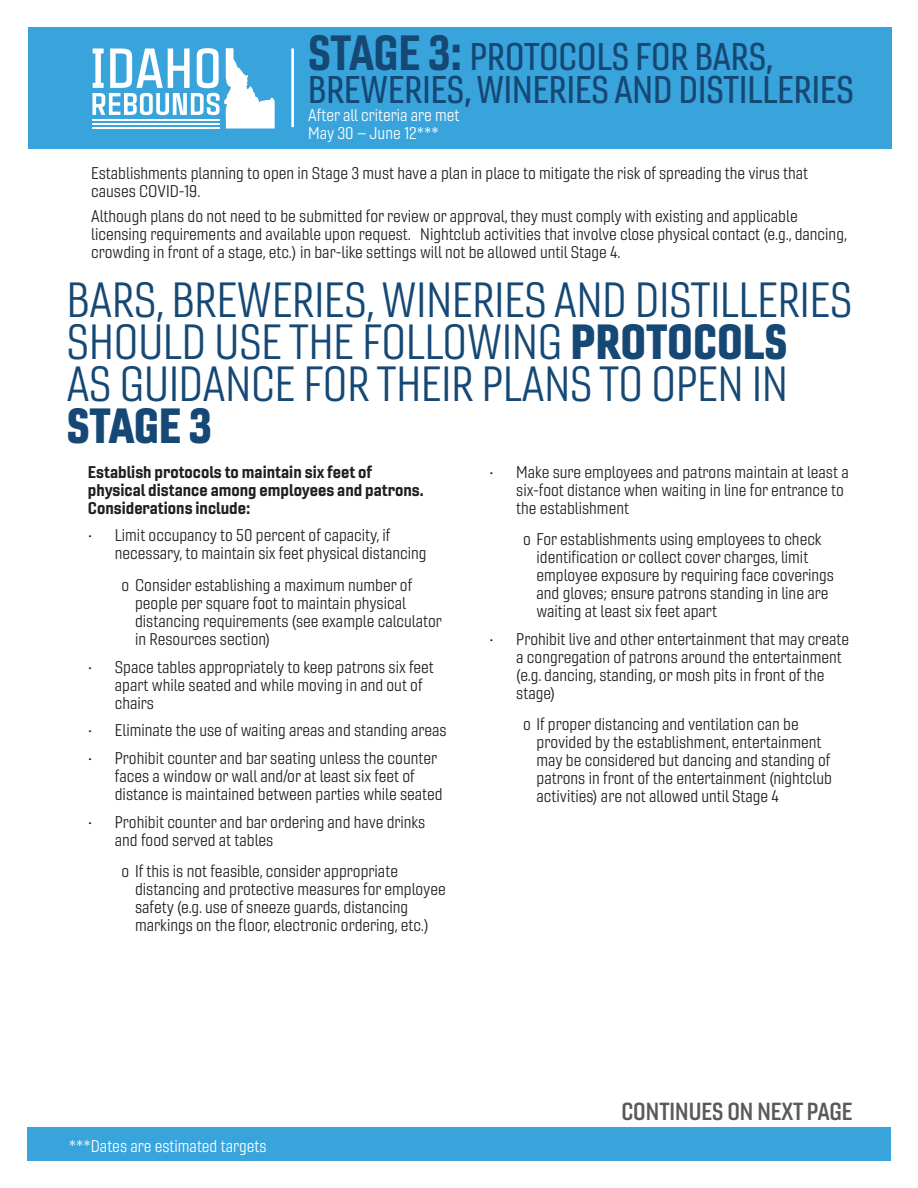
<style>
.page{position:relative;width:918px;height:1188px;background:#fff}
.page>*{position:absolute;margin:0;border:0;box-sizing:border-box;transform-origin:0 0}
.t1{font:48px/42px "Gineso Con Boo";color:#154874}
.t2{font:48px "Gineso Con Bla";letter-spacing:-.005em;color:#154874}
.t3{font:37.5px/33px "Gineso Con Med";color:#154874}
.t4{font:24px "Gineso Con Dem";color:#58595b}
.t5{font:16.5px/18px "Gineso Nor Boo";color:#231f20}
.t6{font:16.5px/18px "Gineso Nor Bol";color:#231f20}
.t7{font:16.5px/18px "Gineso Nor Boo";color:#fff}
.s1{font-family:"Gineso Con Bol";font-size:48px}
.s2{font-family:"Gineso Con Bla"}
</style>
<div class="page">
<div style="left:28px;top:27px;width:864px;height:121px;background:#39a4dc"></div>
<div style="left:27px;top:1128px;width:864px;height:33px;background:#39a4dc"></div>
<svg style="left:92px;top:48px;width:183px;height:81px"></svg>
<hr style="left:291px;top:48px;width:3px;height:79px;background:#fff">
<h2 class="t3" style="left:308px;top:40px;width:547px"><span class="s1">STAGE 3:</span> PROTOCOLS FOR BARS,<br>BREWERIES, WINERIES AND DISTILLERIES</h2>
<p class="t7" style="left:308px;top:107px;width:153px">After all criteria are met<br>May 30 – June 12***</p>
<p class="t5" style="left:91px;top:164px;width:718px">Establishments planning to open in Stage 3 must have a plan in place to mitigate the risk of spreading the virus that causes COVID-19.</p>
<p class="t5" style="left:91px;top:207px;width:758px">Although plans do not need to be submitted for review or approval, they must comply with existing and applicable licensing requirements and available upon request. Nightclub activities that involve close physical contact (e.g., dancing, crowding in front of a stage, etc.) in bar-like settings will not be allowed until Stage 4.</p>
<h1 class="t1" style="left:67px;top:279px;width:787px">BARS, BREWERIES, WINERIES AND DISTILLERIES<br>SHOULD USE THE FOLLOWING <span class="s2">PROTOCOLS<br></span>AS GUIDANCE FOR THEIR PLANS TO OPEN IN</h1>
<h1 class="t2" style="left:67px;top:394px;width:146px">STAGE 3</h1>
<p class="t6" style="left:88px;top:462px;width:337px">Establish protocols to maintain six feet of physical distance among employees and patrons.<br>Considerations include:</p>
<p class="t5" style="left:115px;top:527px;width:313px;text-indent:-27px">• Limit occupancy to 50 percent of capacity, if necessary, to maintain six feet physical distancing</p>
<p class="t5" style="left:135px;top:576px;width:308px;text-indent:-13px">o Consider establishing a maximum number of people per square foot to maintain physical distancing requirements (see example calculator in Resources section)</p>
<p class="t5" style="left:115px;top:658px;width:321px;text-indent:-27px">• Space tables appropriately to keep patrons six feet apart while seated and while moving in and out of chairs</p>
<p class="t5" style="left:88px;top:721px;width:360px">• Eliminate the use of waiting areas and standing areas</p>
<p class="t5" style="left:115px;top:749px;width:329px;text-indent:-27px">• Prohibit counter and bar seating unless the counter faces a window or wall and/or at least six feet of distance is maintained between parties while seated</p>
<p class="t5" style="left:115px;top:813px;width:312px;text-indent:-27px">• Prohibit counter and bar ordering and have drinks and food served at tables</p>
<p class="t5" style="left:135px;top:862px;width:312px;text-indent:-13px">o If this is not feasible, consider appropriate distancing and protective measures for employee safety (e.g. use of sneeze guards, distancing markings on the floor, electronic ordering, etc.)</p>
<p class="t5" style="left:516px;top:463px;width:334px;text-indent:-27px">• Make sure employees and patrons maintain at least a six-foot distance when waiting in line for entrance to the establishment</p>
<p class="t5" style="left:537px;top:530px;width:299px;text-indent:-13px">o For establishments using employees to check identification or collect cover charges, limit employee exposure by requiring face coverings and gloves; ensure patrons standing in line are waiting at least six feet apart</p>
<p class="t5" style="left:516px;top:630px;width:334px;text-indent:-27px">• Prohibit live and other entertainment that may create a congregation of patrons around the entertainment (e.g. dancing, standing, or mosh pits in front of the stage)</p>
<p class="t5" style="left:537px;top:716px;width:297px;text-indent:-13px">o If proper distancing and ventilation can be provided by the establishment, entertainment may be considered but dancing and standing of patrons in front of the entertainment (nightclub activities) are not allowed until Stage 4</p>
<p class="t7" style="left:69px;top:1137px;width:199px">***Dates are estimated targets</p>
<h3 class="t4" style="left:621px;top:1096px;width:233px">CONTINUES ON NEXT PAGE</h3>
</div>
